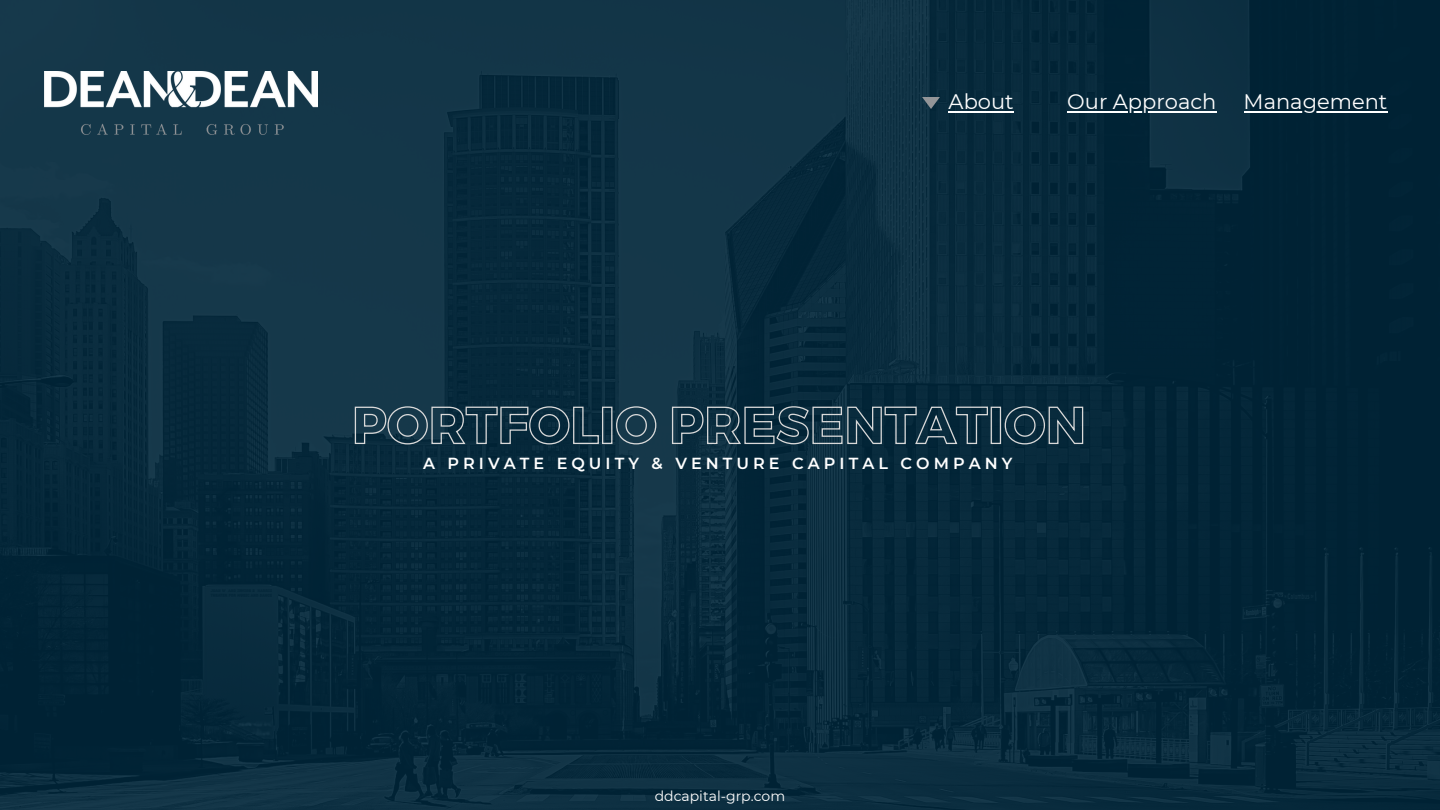
<style>
.page{position:relative;width:1440px;height:810px;background:#fff}
.page>*{position:absolute;margin:0;border:0;box-sizing:border-box;transform-origin:0 0}
.t1{font:21px "Montserrat";color:#fff}
.t2{font:600 16px "Montserrat";letter-spacing:.255em;color:#fff}
.t3{font:14px "Montserrat";color:#fff}
</style>
<div class="page">
<img style="left:0;top:0;width:1440px;height:810px">
<hr style="left:949px;top:111px;width:65px;height:1px;background:#fff">
<svg style="left:922px;top:97px;width:18px;height:12px"></svg>
<svg style="left:354px;top:406px;width:303px;height:39px;background:#2b4958"></svg>
<svg style="left:671px;top:406px;width:413px;height:39px;background:#294655"></svg>
<img style="left:44px;top:72px;width:273px;height:63px">
<hr style="left:1244px;top:111px;width:143px;height:1px;background:#fff">
<hr style="left:1067px;top:111px;width:149px;height:1px;background:#fff">
<p class="t1" style="left:949px;top:89px;width:67px">About</p>
<p class="t1" style="left:1067px;top:89px;width:151px">Our Approach</p>
<p class="t1" style="left:1244px;top:89px;width:145px">Management</p>
<p class="t2" style="left:423px;top:453px;width:591px">A PRIVATE EQUITY &amp; VENTURE CAPITAL COMPANY</p>
<p class="t3" style="left:655px;top:787px;width:132px">ddcapital-grp.com</p>
</div>
